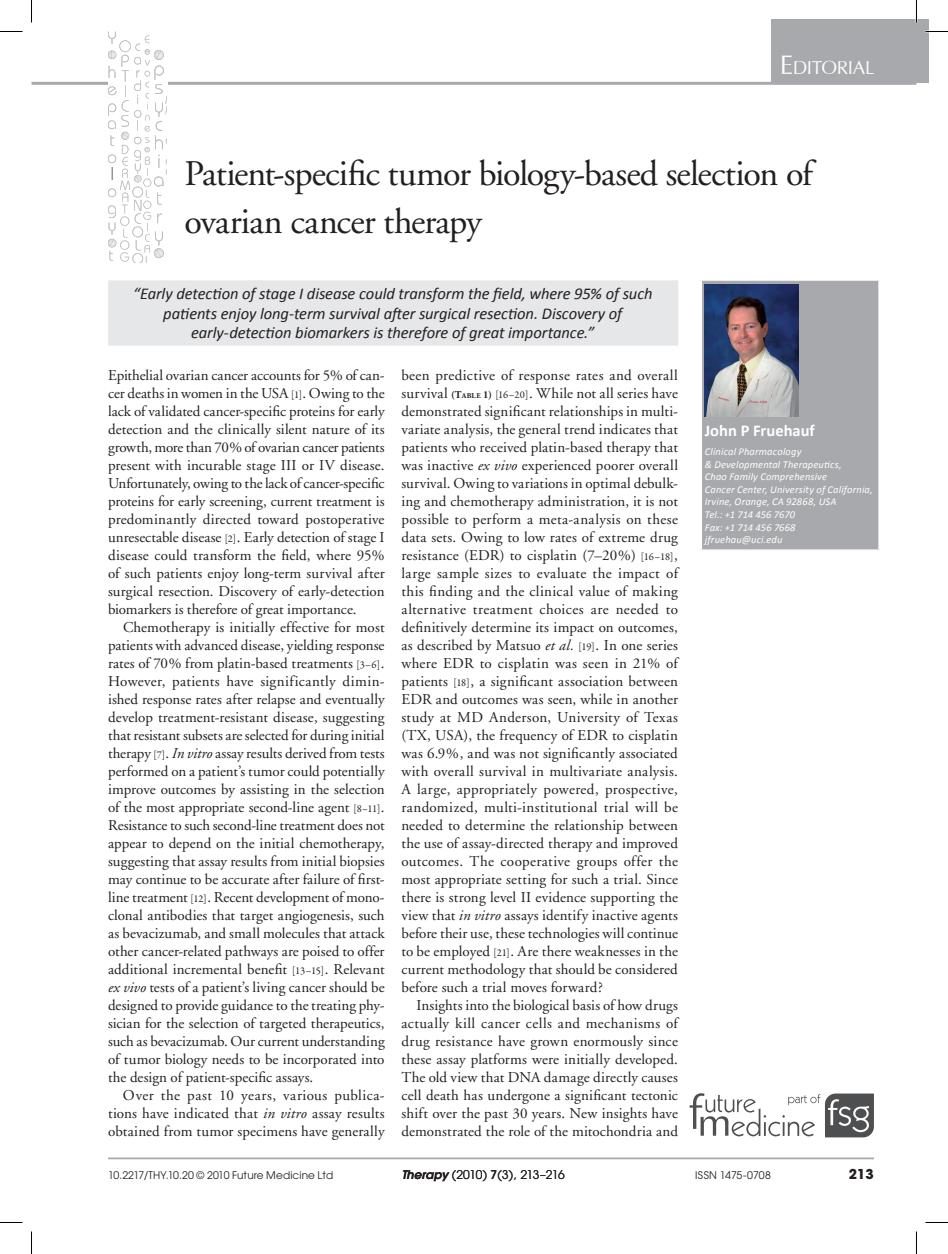
<style>
.page{position:relative;width:948px;height:1254px;background:#fff}
.page>*{position:absolute;margin:0;border:0;box-sizing:border-box;transform-origin:0 0}
.t1{font:36px/48px "Adobe Garamond";letter-spacing:-.025em;color:#231f20}
.t2{font:29.4px "Iris UPC";letter-spacing:-.01em;color:#fff}
.t3{font:italic 16.5px/19.5px "Calibri";letter-spacing:-.005em;color:#231f20;text-align:center}
.t4{font:700 16.5px "Calibri";color:#fff}
.t5{font:15px/18px "Adobe Garamond";letter-spacing:.005em;color:#231f20;text-align:justify}
.t6{font:700 13.5px "Avant Garde";color:#231f20}
.t7{font:12px "Avant Garde";letter-spacing:-.045em;color:#231f20}
.t8{font:italic 10.5px/12.6px "Calibri";letter-spacing:.015em;color:#fff}
.t9{font:10.5px "Avant Garde";letter-spacing:.005em;color:#231f20}
.s1{font-size:42px}
.s2{font-family:"Garamond Premr Pro";font-size:10.5px}
.s3{font-style:italic}
.s4{font-weight:700;font-size:10.5px}
.s5{font-weight:700;font-size:7.35px}
.s6{font-weight:600;font-style:italic}
.s7{font-weight:600}
</style>
<div class="page">
<hr style="left:108px;top:1157px;width:765px;height:2px;background:#a8a9ad">
<hr style="left:32px;top:82px;width:884px;height:3px;background:#a8a9ad">
<svg style="left:689px;top:1093px;width:184px;height:44px"></svg>
<div style="left:771px;top:19px;width:158px;height:64px;background:#a8a9ad"></div>
<svg style="left:108px;top:32px;width:59px;height:230px"></svg>
<div style="left:108px;top:280px;width:570px;height:66px;background:#e6e7e9"></div>
<div style="left:700px;top:280px;width:179px;height:270px;background:#a8a9ad"></div>
<hr style="left:699px;top:279px;width:182px;height:2px;background:#fff">
<hr style="left:699px;top:549px;width:182px;height:2px;background:#fff">
<hr style="left:699px;top:281px;width:3px;height:268px;background:#fff">
<hr style="left:878px;top:281px;width:3px;height:268px;background:#fff">
<img style="left:704px;top:284px;width:94px;height:132px">
<hr style="left:915px;top:0;width:2px;height:23px;background:#fff">
<svg style="left:0;top:31px;width:22px;height:1px"></svg>
<svg style="left:925px;top:31px;width:22px;height:1px"></svg>
<svg style="left:0;top:1222px;width:22px;height:1px"></svg>
<svg style="left:925px;top:1222px;width:22px;height:1px"></svg>
<svg style="left:31px;top:0;width:1px;height:23px"></svg>
<svg style="left:31px;top:1231px;width:1px;height:23px"></svg>
<svg style="left:916px;top:0;width:1px;height:23px"></svg>
<svg style="left:916px;top:1231px;width:1px;height:23px"></svg>
<h2 class="t2" style="left:779px;top:46px;width:96px"><span class="s1">E</span>ditorial</h2>
<h1 class="t1" style="left:184px;top:151px;width:629px">Patient-specific tumor biology‑based selection of ovarian cancer therapy</h1>
<p class="t3" style="left:133px;top:283px;width:521px">“Early detection of stage I disease could transform the field, where 95% of such patients enjoy long-term survival after surgical resection. Discovery of early‑detection biomarkers is therefore of great importance.”</p>
<p class="t5" style="left:108px;top:367px;width:278px">Epithelial ovarian cancer accounts for 5% of can&shy;cer deaths in women in the USA <span class="s2">[1]</span>. Owing to the lack of validated cancer-specific proteins for early detection and the clinically silent nature of its growth, more than 70% of ovarian cancer patients present with incurable stage III or IV disease.<br>Unfortunately, owing to the lack of cancer-specific proteins for early screening, current treatment is predominantly directed toward postoperative unresectable disease <span class="s2">[2]</span>. Early detection of stage I disease could transform the field, where 95% of such patients enjoy long-term survival after surgical resection. Discovery of early-detection biomarkers is therefore of great importance.</p>
<p class="t5" style="left:108px;top:619px;width:278px;text-indent:15px">Chemotherapy is initially effective for most patients with advanced disease, yielding response rates of 70% from platin-based treatments <span class="s2">[3–6]</span>.<br>However, patients have significantly dimin&shy;ished response rates after relapse and eventually develop treatment-resistant disease, suggesting that resistant subsets are selected for during initial therapy <span class="s2">[7]</span>. <span class="s3">In vitro</span> assay results derived from tests performed on a patient’s tumor could potentially improve outcomes by assisting in the selection of the most appropriate second-line agent <span class="s2">[8–11]</span>.<br>Resistance to such second-line treatment does not appear to depend on the initial chemotherapy, suggesting that assay results from initial biopsies may continue to be accurate after failure of first&shy;line treatment <span class="s2">[12]</span>. Recent development of mono&shy;clonal antibodies that target angiogenesis, such as bevacizumab, and small molecules that attack other cancer-related pathways are poised to offer additional incremental benefit <span class="s2">[13–15]</span>. Relevant <span class="s3">ex vivo</span> tests of a patient’s living cancer should be designed to provide guidance to the treating phy&shy;sician for the selection of targeted therapeutics, such as bevacizumab. Our current understanding of tumor biology needs to be incorporated into the design of patient-specific assays.</p>
<p class="t5" style="left:108px;top:1087px;width:278px;text-indent:15px">Over the past 10 years, various publica&shy;tions have indicated that <span class="s3">in vitro</span> assay results obtained from tumor specimens have generally</p>
<p class="t5" style="left:401px;top:367px;width:278px">been predictive of response rates and overall survival <span class="s4">(T</span><span class="s5">able</span> <span class="s4">1)</span> <span class="s2">[16–20]</span>. While not all series have demonstrated significant relationships in multi&shy;variate analysis, the general trend indicates that patients who received platin-based therapy that was inactive <span class="s3">ex vivo</span> experienced poorer overall survival. Owing to variations in optimal debulk&shy;ing and chemotherapy administration, it is not possible to perform a meta-analysis on these data sets. Owing to low rates of extreme drug resistance (EDR) to cisplatin (7–20%) <span class="s2">[16–18]</span>, large sample sizes to evaluate the impact of this finding and the clinical value of making alternative treatment choices are needed to definitively determine its impact on outcomes, as described by Matsuo <span class="s3">et al.</span> <span class="s2">[19]</span>. In one series where EDR to cisplatin was seen in 21% of patients <span class="s2">[18]</span>, a significant association between EDR and outcomes was seen, while in another study at MD Anderson, University of Texas (TX, USA), the frequency of EDR to cisplatin was 6.9%, and was not significantly associated with overall survival in multivariate analysis.<br>A large, appropriately powered, prospective, randomized, multi-institutional trial will be needed to determine the relationship between the use of assay-directed therapy and improved outcomes. The cooperative groups offer the most appropriate setting for such a trial. Since there is strong level II evidence supporting the view that <span class="s3">in vitro</span> assays identify inactive agents before their use, these technologies will continue to be employed <span class="s2">[21]</span>. Are there weaknesses in the current methodology that should be considered before such a trial moves forward?</p>
<p class="t5" style="left:401px;top:997px;width:278px;text-indent:15px">Insights into the biological basis of how drugs actually kill cancer cells and mechanisms of drug resistance have grown enormously since these assay platforms were initially developed.<br>The old view that DNA damage directly causes cell death has undergone a significant tectonic shift over the past 30 years. New insights have demonstrated the role of the mitochondria and</p>
<p class="t4" style="left:704px;top:420px;width:111px">John P Fruehauf</p>
<p class="t8" style="left:704px;top:444px;width:169px">Clinical Pharmacology<br>&amp; Developmental Therapeutics,<br>Chao Family Comprehensive<br>Cancer Center, University of California,<br>Irvine, Orange, CA 92868, USA<br>Tel.: +1 714 456 7670<br>Fax: +1 714 456 7668 jfruehau@uci.edu</p>
<p class="t9" style="left:108px;top:1169px;width:227px">10.2217/THY.10.20 © 2010 Future Medicine Ltd</p>
<p class="t7" style="left:401px;top:1167px;width:165px"><span class="s6">Therapy</span> (2010) <span class="s7">7</span>(3), 213–216</p>
<p class="t9" style="left:695px;top:1169px;width:77px">ISSN 1475-0708</p>
<p class="t6" style="left:848px;top:1164px;width:27px">213</p>
</div>
